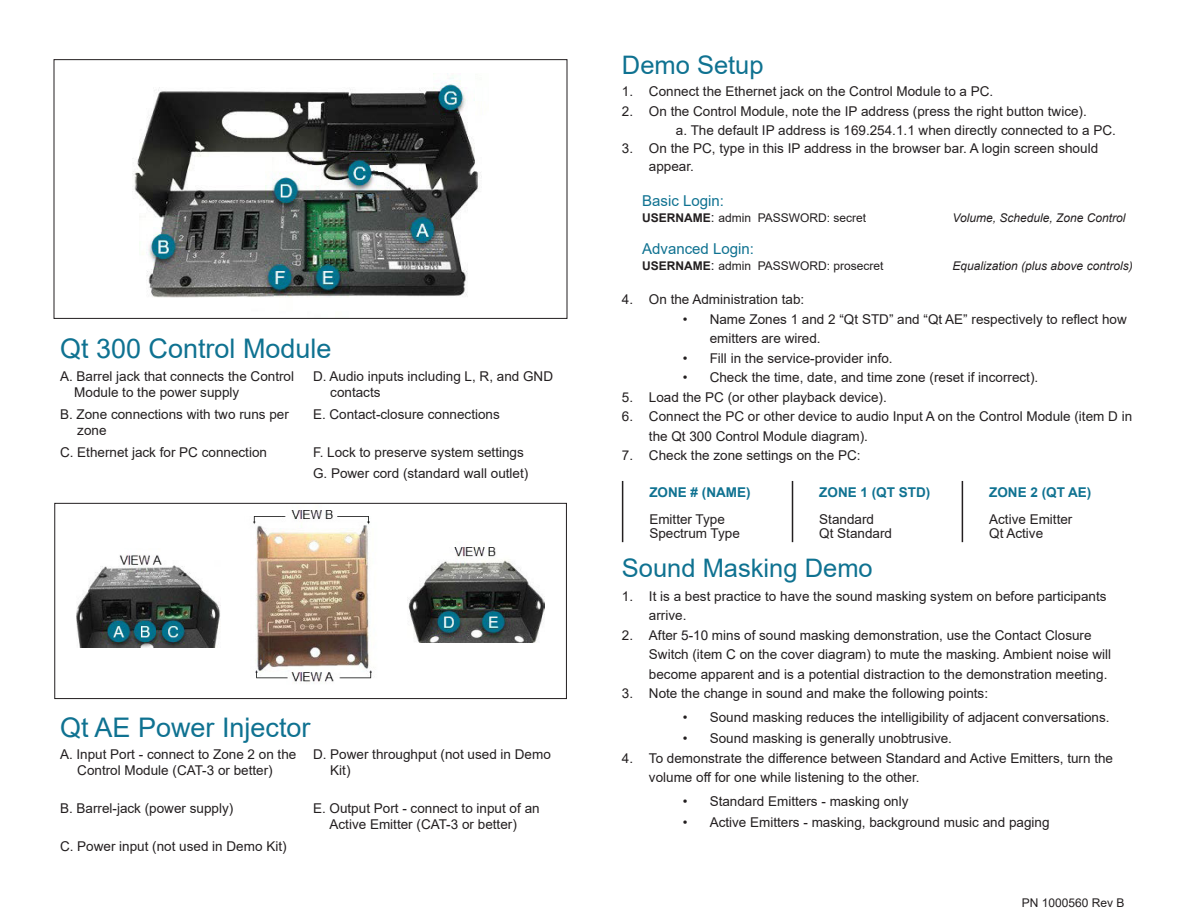
<style>
.page{position:relative;width:1188px;height:918px;background:#fff}
.page>*{position:absolute;margin:0;border:0;box-sizing:border-box;transform-origin:0 0}
.t1{font:27px "Arial";color:#0f7291}
.t2{font:25.5px "Arial";color:#0f7291}
.t3{font:15px "Arial";color:#0f7291}
.t4{font:13.5px/19.5px "Arial";color:#231f20}
.t5{font:700 13.5px "Arial";color:#0f7291}
.t6{font:12px "Arial";color:#231f20}
.t7{font:italic 12px "Arial";color:#231f20}
.s1{font-weight:700}
.s2{font-size:13.5px}
</style>
<div class="page">
<img style="left:132px;top:73px;width:350px;height:225px">
<div style="left:54px;top:59px;width:513px;height:260px;border:1px solid #231f20"></div>
<img style="left:253px;top:510px;width:119px;height:173px">
<img style="left:407px;top:547px;width:137px;height:95px">
<img style="left:76px;top:554px;width:145px;height:93px">
<hr style="left:962px;top:481px;width:1px;height:61px;background:#231f20">
<hr style="left:792px;top:481px;width:1px;height:61px;background:#231f20">
<hr style="left:622px;top:481px;width:1px;height:61px;background:#231f20">
<div style="left:55px;top:503px;width:512px;height:196px;border:1px solid #231f20"></div>
<p class="t1" style="left:60px;top:330px;width:273px">Qt 300 Control Module</p>
<p class="t4" style="left:60px;top:366px;width:236px">A. Barrel jack that connects the Control</p>
<p class="t4" style="left:74px;top:382px;width:167px">Module to the power supply</p>
<p class="t4" style="left:313px;top:366px;width:242px">D. Audio inputs including L, R, and GND</p>
<p class="t4" style="left:330px;top:382px;width:52px">contacts</p>
<p class="t4" style="left:60px;top:404px;width:230px">B. Zone connections with two runs per</p>
<p class="t4" style="left:77px;top:420px;width:31px">zone</p>
<p class="t4" style="left:313px;top:404px;width:188px">E. Contact-closure connections</p>
<p class="t4" style="left:60px;top:442px;width:209px">C. Ethernet jack for PC connection</p>
<p class="t4" style="left:313px;top:442px;width:212px">F. Lock to preserve system settings</p>
<p class="t4" style="left:313px;top:464px;width:217px">G. Power cord (standard wall outlet)</p>
<p class="t1" style="left:60px;top:709px;width:252px">Qt AE Power Injector</p>
<p class="t4" style="left:60px;top:744px;width:238px">A. Input Port - connect to Zone 2 on the</p>
<p class="t4" style="left:77px;top:760px;width:197px">Control Module (CAT-3 or better)</p>
<p class="t4" style="left:313px;top:744px;width:239px">D. Power throughput (not used in Demo</p>
<p class="t4" style="left:330px;top:760px;width:22px">Kit)</p>
<p class="t4" style="left:60px;top:798px;width:175px">B. Barrel-jack (power supply)</p>
<p class="t4" style="left:313px;top:798px;width:228px">E. Output Port - connect to input of an</p>
<p class="t4" style="left:330px;top:815px;width:189px">Active Emitter (CAT-3 or better)</p>
<p class="t4" style="left:60px;top:836px;width:228px">C. Power input (not used in Demo Kit)</p>
<p class="t2" style="left:622px;top:47px;width:143px">Demo Setup</p>
<p class="t4" style="left:622px;top:82px;width:373px">1. Connect the Ethernet jack on the Control Module to a PC.</p>
<p class="t4" style="left:622px;top:101px;width:466px">2. On the Control Module, note the IP address (press the right button twice).</p>
<p class="t4" style="left:676px;top:121px;width:442px">a. The default IP address is 169.254.1.1 when directly connected to a PC.</p>
<p class="t4" style="left:649px;top:139px;width:451px;line-height:18px;text-indent:-27px">3. On the PC, type in this IP address in the browser bar. A login screen should appear.</p>
<p class="t3" style="left:642px;top:190px;width:83px">Basic Login:</p>
<p class="t6" style="left:642px;top:209px;width:225px"><span class="s1">USERNAME</span><span class="s2">:</span> admin PASSWORD: secret</p>
<p class="t7" style="left:953px;top:210px;width:174px">Volume, Schedule, Zone Control</p>
<p class="t3" style="left:642px;top:239px;width:113px">Advanced Login:</p>
<p class="t6" style="left:642px;top:258px;width:243px"><span class="s1">USERNAME</span><span class="s2">:</span> admin PASSWORD: prosecret</p>
<p class="t7" style="left:953px;top:258px;width:182px">Equalization (plus above controls)</p>
<p class="t4" style="left:622px;top:290px;width:184px">4. On the Administration tab:</p>
<p class="t4" style="left:710px;top:309px;width:419px;text-indent:-27px">• Name Zones 1 and 2 “Qt STD” and “Qt AE” respectively to reflect how emitters are wired.</p>
<p class="t4" style="left:683px;top:348px;width:212px">• Fill in the service-provider info.</p>
<p class="t4" style="left:683px;top:368px;width:357px">• Check the time, date, and time zone (reset if incorrect).</p>
<p class="t4" style="left:622px;top:387px;width:266px">5. Load the PC (or other playback device).</p>
<p class="t4" style="left:649px;top:407px;width:485px;text-indent:-27px">6. Connect the PC or other device to audio Input A on the Control Module (item D in the Qt 300 Control Module diagram).</p>
<p class="t4" style="left:622px;top:446px;width:240px">7. Check the zone settings on the PC:</p>
<p class="t5" style="left:649px;top:483px;width:103px">ZONE # (NAME)</p>
<p class="t4" style="left:649px;top:510px;width:77px">Emitter Type</p>
<p class="t4" style="left:649px;top:523px;width:92px">Spectrum Type</p>
<p class="t5" style="left:819px;top:483px;width:113px">ZONE 1 (QT STD)</p>
<p class="t4" style="left:819px;top:510px;width:56px">Standard</p>
<p class="t4" style="left:819px;top:523px;width:74px">Qt Standard</p>
<p class="t5" style="left:989px;top:483px;width:104px">ZONE 2 (QT AE)</p>
<p class="t4" style="left:989px;top:510px;width:85px">Active Emitter</p>
<p class="t4" style="left:989px;top:523px;width:56px">Qt Active</p>
<p class="t2" style="left:622px;top:550px;width:252px">Sound Masking Demo</p>
<p class="t4" style="left:649px;top:586px;width:459px;text-indent:-27px">1. It is a best practice to have the sound masking system on before participants arrive.</p>
<p class="t4" style="left:649px;top:625px;width:464px;text-indent:-27px">2. After 5-10 mins of sound masking demonstration, use the Contact Closure<br>Switch (item C on the cover diagram) to mute the masking. Ambient noise will become apparent and is a potential distraction to the demonstration meeting.</p>
<p class="t4" style="left:622px;top:684px;width:368px">3. Note the change in sound and make the following points:</p>
<p class="t4" style="left:683px;top:708px;width:428px">• Sound masking reduces the intelligibility of adjacent conversations.</p>
<p class="t4" style="left:683px;top:729px;width:271px">• Sound masking is generally unobtrusive.</p>
<p class="t4" style="left:649px;top:748px;width:466px;text-indent:-27px">4. To demonstrate the difference between Standard and Active Emitters, turn the volume off for one while listening to the other.</p>
<p class="t4" style="left:683px;top:792px;width:227px">• Standard Emitters - masking only</p>
<p class="t4" style="left:683px;top:813px;width:368px">• Active Emitters - masking, background music and paging</p>
<p class="t6" style="left:1022px;top:894px;width:104px">PN 1000560 Rev B</p>
</div>
